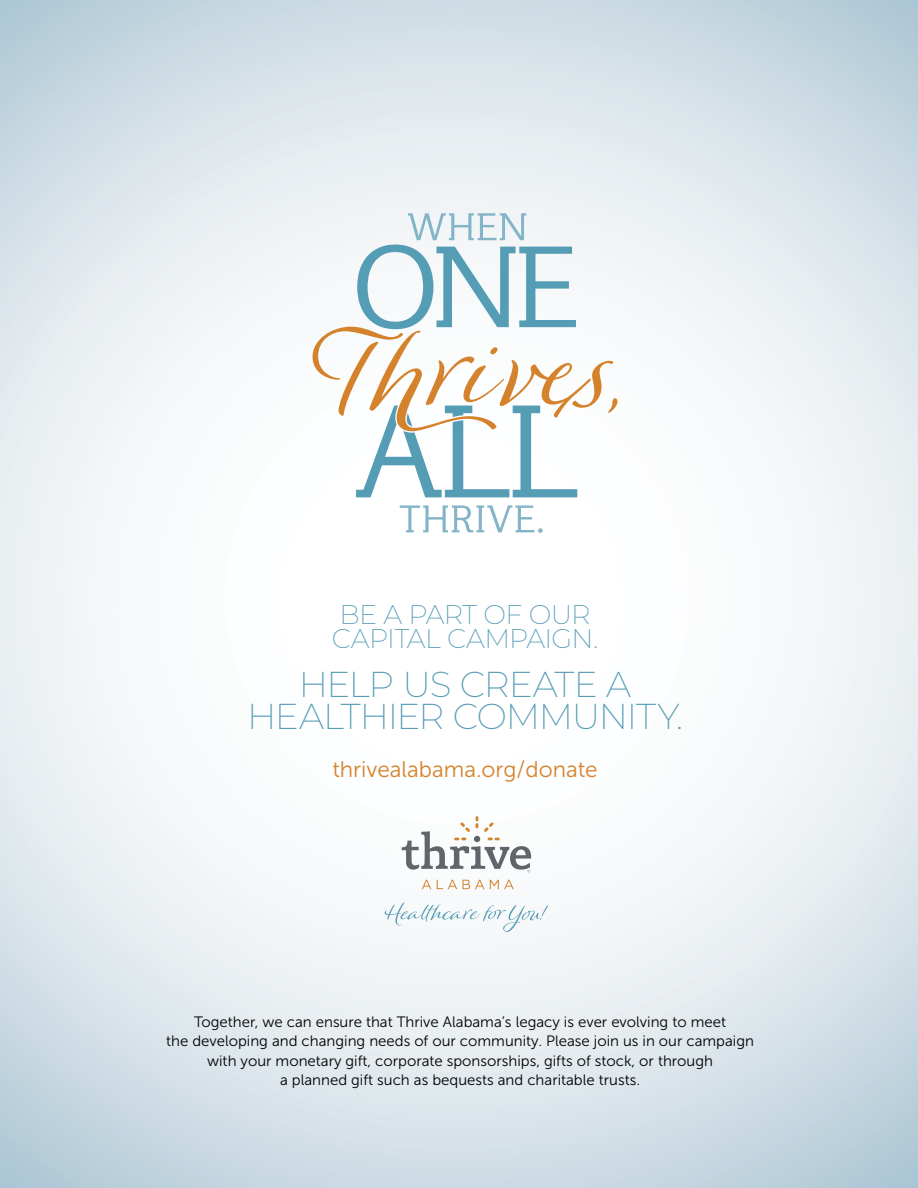
<style>
.page{position:relative;width:918px;height:1188px;background:#fff}
.page>*{position:absolute;margin:0;border:0;box-sizing:border-box;transform-origin:0 0}
.t1{font:200 36px/31.5px "Montserrat";letter-spacing:-.04em;color:#559cb5;text-align:center}
.t2{font:200 27px/24px "Montserrat";letter-spacing:-.025em;color:#559cb5}
.t3{font:22.5px "Museo Sans 300";color:#d6832b}
.t4{font:15px/19.5px "Museo Sans 300";color:#000;text-align:center}
</style>
<div class="page">
<svg style="left:400px;top:505px;width:143px;height:28px"></svg>
<svg style="left:313px;top:213px;width:304px;height:284px"></svg>
<svg style="left:422px;top:880px;width:9px;height:9px"></svg>
<svg style="left:437px;top:880px;width:20px;height:9px"></svg>
<svg style="left:463px;top:880px;width:51px;height:9px"></svg>
<svg style="left:402px;top:816px;width:129px;height:56px"></svg>
<svg style="left:385px;top:903px;width:163px;height:29px"></svg>
<h2 class="t2" style="left:332px;top:601px;width:268px">BE A PART OF OUR<br>CAPITAL CAMPAIGN.</h2>
<h1 class="t1" style="left:247px;top:668px;width:437px">HELP US CREATE A<br>HEALTHIER COMMUNITY.</h1>
<h3 class="t3" style="left:332px;top:758px;width:267px">thrivealabama.org/donate</h3>
<p class="t4" style="left:166px;top:1012px;width:589px">Together, we can ensure that Thrive Alabama’s legacy is ever evolving to meet<br>the developing and changing needs of our community. Please join us in our campaign with your monetary gift, corporate sponsorships, gifts of stock, or through<br>a planned gift such as bequests and charitable trusts.</p>
</div>
